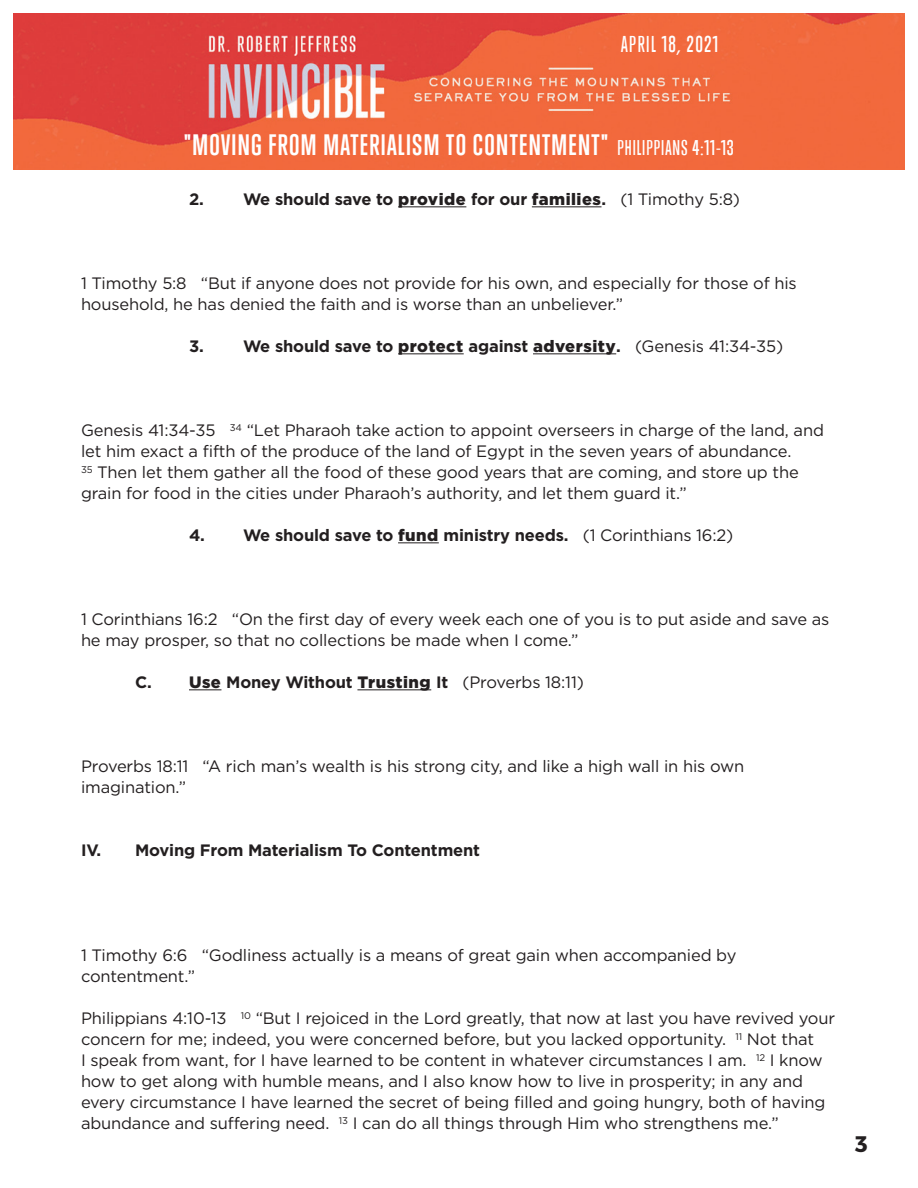
<style>
.page{position:relative;width:918px;height:1188px;background:#fff}
.page>*{position:absolute;margin:0;border:0;box-sizing:border-box;transform-origin:0 0}
.t1{font:700 27px "Trump Gothic East";letter-spacing:.05em;color:#fff}
.t2{font:700 22.5px "Montserrat";color:#231f20}
.t3{font:500 21px "Trump Gothic East";letter-spacing:.07em;color:#fff}
.t4{font:16.5px/21px "Gotham";letter-spacing:-.01em;color:#231f20}
.t5{font:700 16.5px "Gotham";letter-spacing:-.01em;color:#231f20}
.s1{font-weight:500;font-size:19.5px}
.s2{font-weight:900}
.s3{font-weight:400}
</style>
<div class="page">
<hr style="left:398px;top:206px;width:68px;height:1px;background:#231f20">
<hr style="left:532px;top:206px;width:70px;height:1px;background:#231f20">
<hr style="left:398px;top:353px;width:66px;height:1px;background:#231f20">
<hr style="left:533px;top:353px;width:83px;height:1px;background:#231f20">
<hr style="left:398px;top:542px;width:41px;height:1px;background:#231f20">
<hr style="left:189px;top:689px;width:32px;height:1px;background:#231f20">
<hr style="left:357px;top:689px;width:74px;height:1px;background:#231f20">
<img style="left:14px;top:14px;width:890px;height:156px">
<p class="t3" style="left:621px;top:31px;width:99px">APRIL 18, 2021</p>
<p class="t1" style="left:184px;top:128px;width:551px">"MOVING FROM MATERIALISM TO CONTENTMENT" <span class="s1">PHILIPPIANS 4:11-13</span></p>
<p class="t5" style="left:189px;top:188px;width:553px">2. We should save to <span class="s2">provide</span> for our <span class="s2">families</span>. <span class="s3">(1 Timothy 5:8)</span></p>
<p class="t4" style="left:81px;top:273px;width:717px">1 Timothy 5:8 “But if anyone does not provide for his own, and especially for those of his household, he has denied the faith and is worse than an unbeliever.”</p>
<p class="t5" style="left:189px;top:335px;width:596px">3. We should save to <span class="s2">protect</span> against <span class="s2">adversity</span>. <span class="s3">(Genesis 41:34-35)</span></p>
<p class="t4" style="left:81px;top:420px;width:744px">Genesis 41:34-35 <sup>34</sup> “Let Pharaoh take action to appoint overseers in charge of the land, and let him exact a fifth of the produce of the land of Egypt in the seven years of abundance.</p>
<p class="t4" style="left:81px;top:462px;width:719px"><sup>35</sup> Then let them gather all the food of these good years that are coming, and store up the</p>
<p class="t4" style="left:81px;top:483px;width:607px">grain for food in the cities under Pharaoh’s authority, and let them guard it.”</p>
<p class="t5" style="left:189px;top:524px;width:546px">4. We should save to <span class="s2">fund</span> ministry needs. <span class="s3">(1 Corinthians 16:2)</span></p>
<p class="t4" style="left:81px;top:609px;width:750px">1 Corinthians 16:2 “On the first day of every week each one of you is to put aside and save as he may prosper, so that no collections be made when I come.”</p>
<p class="t5" style="left:135px;top:671px;width:450px">C. <span class="s2">Use</span> Money Without <span class="s2">Trusting</span> It <span class="s3">(Proverbs 18:11)</span></p>
<p class="t4" style="left:81px;top:756px;width:665px">Proverbs 18:11 “A rich man’s wealth is his strong city, and like a high wall in his own imagination.”</p>
<p class="t5" style="left:81px;top:839px;width:401px">IV. Moving From Materialism To Contentment</p>
<p class="t4" style="left:81px;top:945px;width:657px">1 Timothy 6:6 “Godliness actually is a means of great gain when accompanied by contentment.”</p>
<p class="t4" style="left:81px;top:1008px;width:756px">Philippians 4:10-13 <sup>10</sup> “But I rejoiced in the Lord greatly, that now at last you have revived your concern for me; indeed, you were concerned before, but you lacked opportunity. <sup>11</sup> Not that<br>I speak from want, for I have learned to be content in whatever circumstances I am. <sup>12</sup> I know how to get along with humble means, and I also know how to live in prosperity; in any and every circumstance I have learned the secret of being filled and going hungry, both of having abundance and suffering need. <sup>13</sup> I can do all things through Him who strengthens me.”</p>
<p class="t2" style="left:855px;top:1130px;width:14px">3</p>
</div>
